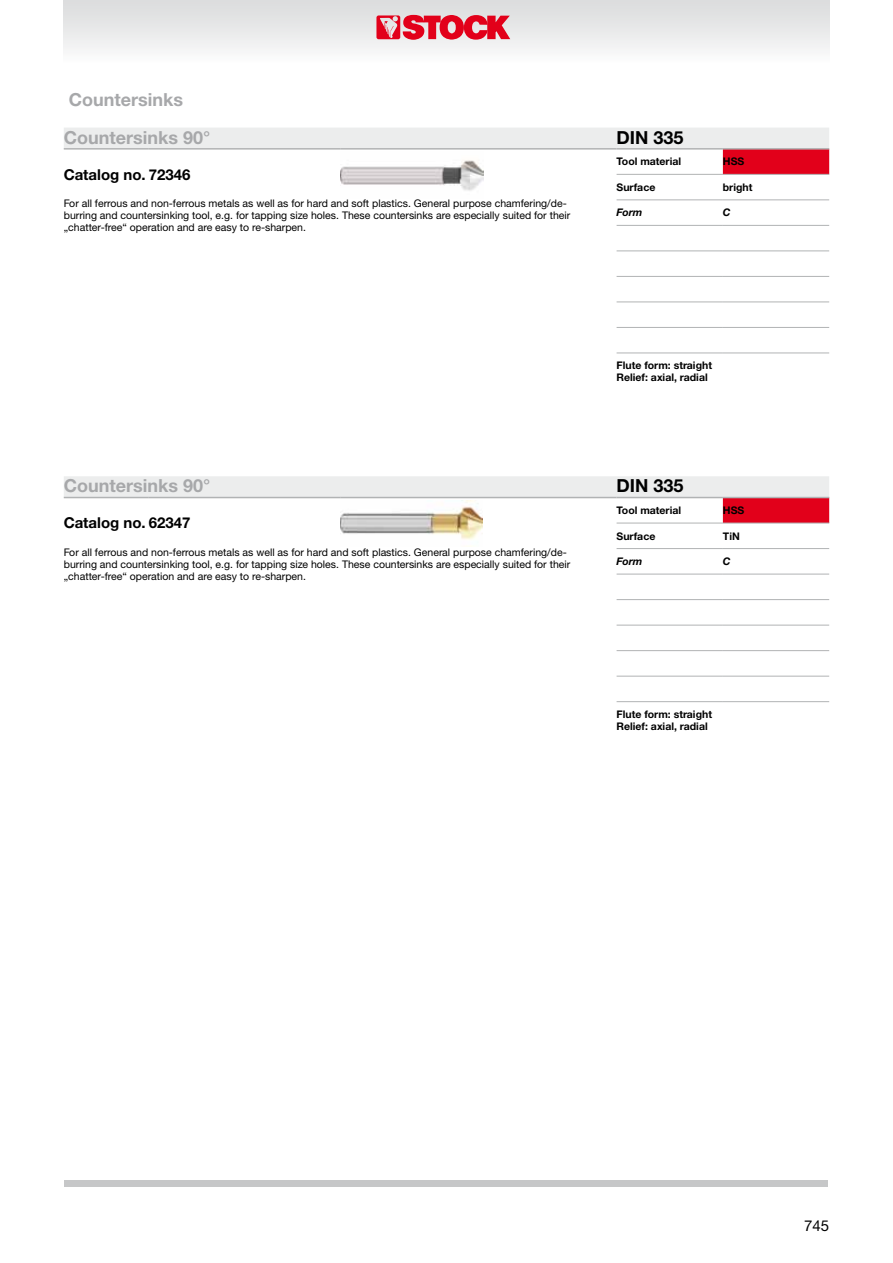
<style>
.page{position:relative;width:893px;height:1263px;background:#fff}
.page>*{position:absolute;margin:0;border:0;box-sizing:border-box;transform-origin:0 0}
.t1{font:700 18px "Helvetica Neue LTW1 G";color:#a7a8aa}
.t2{font:700 18px "Helvetica Neue LTW1 G";color:#000}
.t3{font:700 15px "Helvetica Neue LTW1 G";color:#000}
.t4{font:15px "Helvetica Neue LTW1 G";color:#000}
.t5{font:10.5px/12px "Helvetica Neue LTW1 G";color:#000}
.t6{font:700 10.5px/12px "Helvetica Neue LTW1 G";color:#000}
.t7{font:italic 700 10.5px "Helvetica Neue LTW1 G";color:#000}
</style>
<div class="page">
<div style="left:64px;top:0;width:765px;height:64px;background:linear-gradient(to bottom,#d9dadb,#fcfcfc)"></div>
<svg style="left:376px;top:15px;width:134px;height:25px"></svg>
<div style="left:65px;top:1180px;width:763px;height:6px;background:#c6c7c8"></div>
<svg style="left:64px;top:128px;width:765px;height:369px"></svg>
<svg style="left:723px;top:150px;width:106px;height:373px"></svg>
<hr style="left:64px;top:148px;width:85px;height:2px;background:#b1b3b4">
<hr style="left:149px;top:148px;width:191px;height:2px;background:#b1b3b4">
<hr style="left:340px;top:148px;width:277px;height:2px;background:#b1b3b4">
<hr style="left:617px;top:148px;width:106px;height:2px;background:#b1b3b4">
<hr style="left:723px;top:148px;width:106px;height:2px;background:#b1b3b4">
<hr style="left:64px;top:497px;width:85px;height:1px;background:#b1b3b4">
<hr style="left:149px;top:497px;width:191px;height:1px;background:#b1b3b4">
<hr style="left:340px;top:497px;width:277px;height:1px;background:#b1b3b4">
<hr style="left:617px;top:497px;width:106px;height:1px;background:#b1b3b4">
<hr style="left:723px;top:497px;width:106px;height:1px;background:#b1b3b4">
<hr style="left:617px;top:174px;width:106px;height:1px;background:#b1b3b4">
<hr style="left:723px;top:174px;width:106px;height:1px;background:#b1b3b4">
<hr style="left:617px;top:199px;width:106px;height:1px;background:#b1b3b4">
<hr style="left:723px;top:199px;width:106px;height:1px;background:#b1b3b4">
<hr style="left:617px;top:225px;width:106px;height:1px;background:#b1b3b4">
<hr style="left:723px;top:225px;width:106px;height:1px;background:#b1b3b4">
<hr style="left:617px;top:250px;width:106px;height:1px;background:#b1b3b4">
<hr style="left:723px;top:250px;width:106px;height:1px;background:#b1b3b4">
<hr style="left:617px;top:276px;width:106px;height:1px;background:#b1b3b4">
<hr style="left:723px;top:276px;width:106px;height:1px;background:#b1b3b4">
<hr style="left:617px;top:302px;width:106px;height:1px;background:#b1b3b4">
<hr style="left:723px;top:302px;width:106px;height:1px;background:#b1b3b4">
<hr style="left:617px;top:327px;width:106px;height:1px;background:#b1b3b4">
<hr style="left:723px;top:327px;width:106px;height:1px;background:#b1b3b4">
<hr style="left:617px;top:353px;width:106px;height:1px;background:#b1b3b4">
<hr style="left:723px;top:353px;width:106px;height:1px;background:#b1b3b4">
<hr style="left:617px;top:523px;width:106px;height:1px;background:#b1b3b4">
<hr style="left:723px;top:523px;width:106px;height:1px;background:#b1b3b4">
<hr style="left:617px;top:548px;width:106px;height:1px;background:#b1b3b4">
<hr style="left:723px;top:548px;width:106px;height:1px;background:#b1b3b4">
<hr style="left:617px;top:574px;width:106px;height:1px;background:#b1b3b4">
<hr style="left:723px;top:574px;width:106px;height:1px;background:#b1b3b4">
<hr style="left:617px;top:599px;width:106px;height:1px;background:#b1b3b4">
<hr style="left:723px;top:599px;width:106px;height:1px;background:#b1b3b4">
<hr style="left:617px;top:625px;width:106px;height:1px;background:#b1b3b4">
<hr style="left:723px;top:625px;width:106px;height:1px;background:#b1b3b4">
<hr style="left:617px;top:650px;width:106px;height:1px;background:#b1b3b4">
<hr style="left:723px;top:650px;width:106px;height:1px;background:#b1b3b4">
<hr style="left:617px;top:676px;width:106px;height:1px;background:#b1b3b4">
<hr style="left:723px;top:676px;width:106px;height:1px;background:#b1b3b4">
<hr style="left:617px;top:701px;width:106px;height:1px;background:#b1b3b4">
<hr style="left:723px;top:701px;width:106px;height:1px;background:#b1b3b4">
<img style="left:340px;top:151px;width:144px;height:47px">
<img style="left:340px;top:500px;width:143px;height:40px">
<h1 class="t1" style="left:69px;top:89px;width:116px">Countersinks</h1>
<h1 class="t1" style="left:64px;top:126px;width:148px">Countersinks 90°</h1>
<h1 class="t2" style="left:617px;top:126px;width:69px">DIN 335</h1>
<h2 class="t3" style="left:64px;top:165px;width:128px">Catalog no. 72346</h2>
<p class="t6" style="left:617px;top:156px;width:66px">Tool material</p>
<p class="t6" style="left:723px;top:156px;width:23px">HSS</p>
<p class="t6" style="left:617px;top:181px;width:40px">Surface</p>
<p class="t6" style="left:723px;top:181px;width:31px">bright</p>
<p class="t5" style="left:64px;top:198px;width:508px">For all ferrous and non-ferrous metals as well as for hard and soft plastics. General purpose chamfering/de&shy;burring and countersinking tool, e.g. for tapping size holes. These countersinks are especially suited for their „chatter-free“ operation and are easy to re-sharpen.</p>
<p class="t7" style="left:617px;top:206px;width:27px">Form</p>
<p class="t7" style="left:723px;top:206px;width:9px">C</p>
<p class="t6" style="left:617px;top:359px;width:97px">Flute form: straight<br>Relief: axial, radial</p>
<h1 class="t1" style="left:64px;top:475px;width:148px">Countersinks 90°</h1>
<h1 class="t2" style="left:617px;top:475px;width:69px">DIN 335</h1>
<h2 class="t3" style="left:64px;top:514px;width:128px">Catalog no. 62347</h2>
<p class="t6" style="left:617px;top:504px;width:66px">Tool material</p>
<p class="t6" style="left:723px;top:504px;width:23px">HSS</p>
<p class="t6" style="left:617px;top:530px;width:40px">Surface</p>
<p class="t6" style="left:723px;top:530px;width:19px">TiN</p>
<p class="t5" style="left:64px;top:546px;width:508px">For all ferrous and non-ferrous metals as well as for hard and soft plastics. General purpose chamfering/de&shy;burring and countersinking tool, e.g. for tapping size holes. These countersinks are especially suited for their „chatter-free“ operation and are easy to re-sharpen.</p>
<p class="t7" style="left:617px;top:555px;width:27px">Form</p>
<p class="t7" style="left:723px;top:555px;width:9px">C</p>
<p class="t6" style="left:617px;top:708px;width:97px">Flute form: straight<br>Relief: axial, radial</p>
<h2 class="t4" style="left:804px;top:1216px;width:27px">745</h2>
</div>
